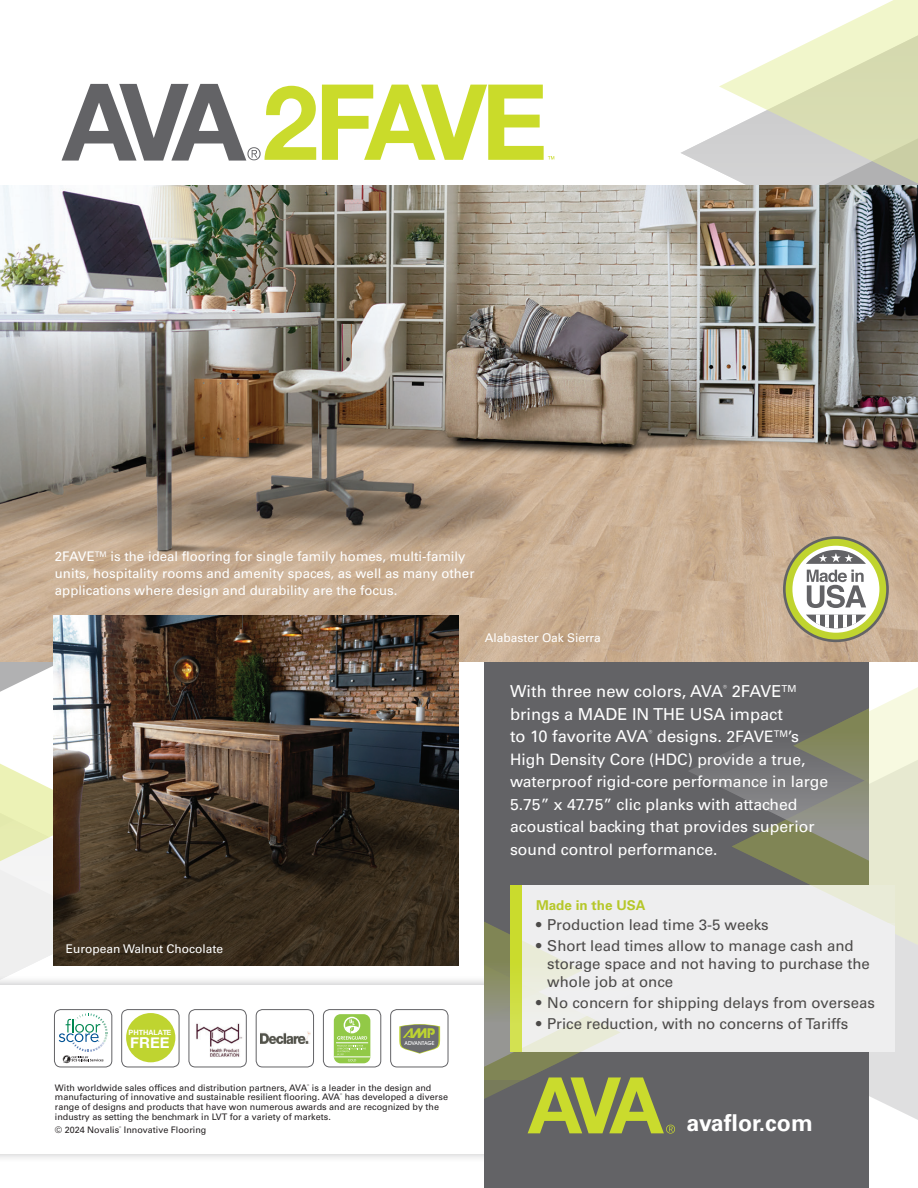
<style>
.page{position:relative;width:918px;height:1188px;background:#fff}
.page>*{position:absolute;margin:0;border:0;box-sizing:border-box;transform-origin:0 0}
.t1{font:700 23.1px "Univers LT Pro 65";color:#fff}
.t2{font:16.5px/22.5px "Univers LT Pro 55 Roman";color:#fff}
.t3{font:15.75px/22.5px "Univers LT Pro 55 Roman";color:#fff}
.t4{font:15px/18px "Univers LT Pro 55 Roman";color:#4c4a49}
.t5{font:700 15px "Helvetica Neue";color:#fff}
.t6{font:700 13.5px "Univers LT Pro 65";color:#b6c729}
.t7{font:13.2px/16.6px "Univers LT Pro 55 Roman";color:#fff}
.t8{font:700 13.2px "ITC Avant Garde Std";color:#bdd331}
.t9{font:12px "Univers LT Pro 55 Roman";color:#fff}
.t10{font:9px/9.8px "Univers LT Pro 55 Roman";color:#231f20}
.t11{font:700 7.35px "Helvetica Neue";color:#fff}
.t12{font:500 5.25px "ITC Avant Garde Std";letter-spacing:-.015em;color:#fff}
.s1{font-size:15.75px}
</style>
<div class="page">
<svg style="left:0;top:850px;width:54px;height:125px"></svg>
<svg style="left:869px;top:1011px;width:49px;height:109px;background:#e3e3e4"></svg>
<svg style="left:895px;top:687px;width:23px;height:324px;background:#e9ead7"></svg>
<svg style="left:681px;top:134px;width:38px;height:52px"></svg>
<svg style="left:719px;top:0;width:199px;height:186px"></svg>
<svg style="left:0;top:764px;width:54px;height:86px;fill:#ecf2b6"></svg>
<div style="left:0;top:975px;width:514px;height:188px;background:#69696c;opacity:.45"></div>
<div style="left:0;top:985px;width:504px;height:168px;background:#fff"></div>
<div style="left:484px;top:662px;width:385px;height:526px;background:#636366"></div>
<div style="left:510px;top:886px;width:385px;height:166px;background:#eeeeef"></div>
<svg style="left:688px;top:699px;width:207px;height:227px"></svg>
<img style="left:0;top:186px;width:918px;height:476px">
<img style="left:54px;top:616px;width:405px;height:350px">
<svg style="left:484px;top:885px;width:191px;height:249px"></svg>
<div style="left:783px;top:536px;width:106px;height:106px;border:7px solid #636366;border-radius:50%"></div>
<svg style="left:789px;top:542px;width:94px;height:94px"></svg>
<div style="left:786px;top:539px;width:100px;height:101px;border:7px solid #c0d42f;border-radius:50%"></div>
<svg style="left:807px;top:570px;width:59px;height:38px"></svg>
<svg style="left:806px;top:550px;width:60px;height:14px"></svg>
<svg style="left:806px;top:615px;width:60px;height:14px"></svg>
<hr style="left:816px;top:615px;width:4px;height:10px;background:#fff">
<hr style="left:825px;top:615px;width:4px;height:14px;background:#fff">
<hr style="left:834px;top:615px;width:4px;height:14px;background:#fff">
<hr style="left:843px;top:615px;width:4px;height:14px;background:#fff">
<hr style="left:852px;top:615px;width:4px;height:14px;background:#fff">
<div style="left:323px;top:1009px;width:58px;height:58px;border:1px solid #636366;border-radius:6px"></div>
<div style="left:334px;top:1014px;width:36px;height:49px;background:#92c947;border-radius:7px"></div>
<hr style="left:334px;top:1057px;width:36px;height:1px;background:#fff">
<hr style="left:336px;top:1043px;width:32px;height:1px;background:#fff">
<svg style="left:337px;top:1017px;width:30px;height:44px"></svg>
<div style="left:121px;top:1009px;width:58px;height:58px;border:1px solid #636366;border-radius:6px"></div>
<div style="left:126px;top:1013px;width:49px;height:49px;background:#bfd430;border-radius:50%"></div>
<div style="left:390px;top:1009px;width:58px;height:58px;border:1px solid #636366;border-radius:6px"></div>
<svg style="left:399px;top:1024px;width:41px;height:30px"></svg>
<div style="left:189px;top:1009px;width:58px;height:58px;border:1px solid #636366;border-radius:6px"></div>
<img style="left:196px;top:1023px;width:47px;height:34px">
<div style="left:256px;top:1009px;width:58px;height:58px;border:1px solid #636366;border-radius:6px"></div>
<img style="left:261px;top:1032px;width:50px;height:11px">
<div style="left:54px;top:1009px;width:58px;height:58px;border:1px solid #636366;border-radius:6px"></div>
<svg style="left:59px;top:1013px;width:49px;height:50px"></svg>
<svg style="left:322px;top:85px;width:232px;height:75px"></svg>
<svg style="left:62px;top:84px;width:254px;height:77px"></svg>
<h3 class="t7" style="left:55px;top:548px;width:421px">2FAVE<sup>TM</sup> is the ideal flooring for single family homes, multi-family units, hospitality rooms and amenity spaces, as well as many other applications where design and durability are the focus.</h3>
<h3 class="t9" style="left:485px;top:630px;width:118px">Alabaster Oak Sierra</h3>
<h3 class="t9" style="left:66px;top:941px;width:159px">European Walnut Chocolate</h3>
<p class="t11" style="left:128px;top:1026px;width:44px">PHTHALATE</p>
<h3 class="t5" style="left:130px;top:1031px;width:41px">FREE</h3>
<h3 class="t8" style="left:412px;top:1024px;width:25px">MP</h3>
<p class="t12" style="left:404px;top:1040px;width:31px">ADVANTAGE</p>
<h2 class="t2" style="left:510px;top:679px;width:290px">With three new colors, AVA<sup>®</sup> 2FAVE<sup>TM </sup>brings a MADE IN THE USA impact to 10 favorite AVA<sup>®</sup> designs. <span class="s1">2FAVE</span><sup>TM</sup><span class="s1">’s</span></h2>
<h3 class="t3" style="left:510px;top:747px;width:320px">High Density Core (HDC) provide a true, waterproof rigid-core performance in large 5.75” x 47.75” clic planks with attached acoustical backing that provides superior sound control performance.</h3>
<h3 class="t6" style="left:536px;top:895px;width:111px">Made in the USA</h3>
<h3 class="t4" style="left:536px;top:915px;width:234px">• Production lead time 3-5 weeks</h3>
<h3 class="t4" style="left:547px;top:936px;width:324px;text-indent:-11px">• Short lead times allow to manage cash and storage space and not having to purchase the whole job at once</h3>
<h3 class="t4" style="left:536px;top:993px;width:340px">• No concern for shipping delays from overseas</h3>
<h3 class="t4" style="left:536px;top:1014px;width:314px">• Price reduction, with no concerns of Tariffs</h3>
<p class="t10" style="left:55px;top:1082px;width:395px">With worldwide sales offices and distribution partners, AVA<sup>®</sup> is a leader in the design and manufacturing of innovative and sustainable resilient flooring. AVA<sup>®</sup> has developed a diverse range of designs and products that have won numerous awards and are recognized by the industry as setting the benchmark in LVT for a variety of markets.</p>
<p class="t10" style="left:55px;top:1124px;width:153px">© 2024 Novalis<sup>®</sup> Innovative Flooring</p>
<h1 class="t1" style="left:687px;top:1107px;width:128px">avaflor.com</h1>
</div>
